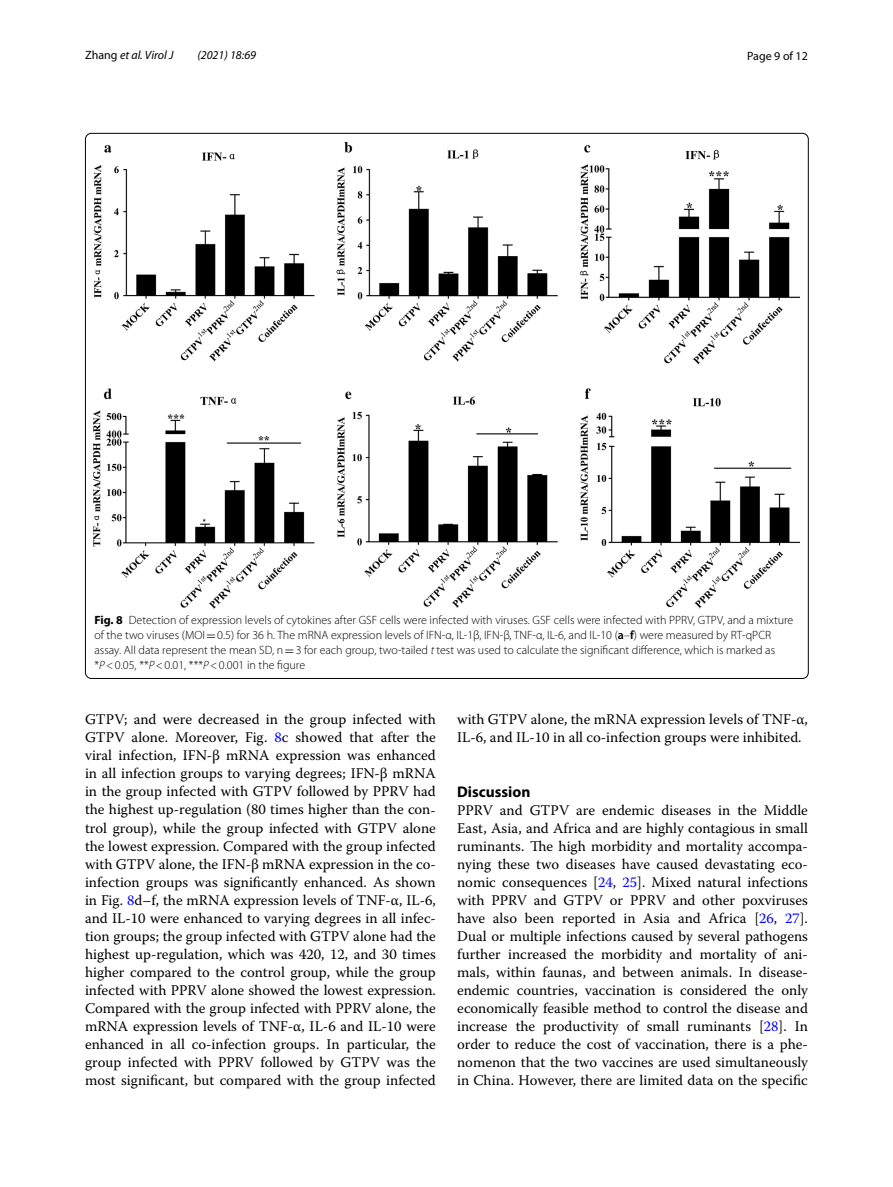
<style>
.page{position:relative;width:893px;height:1187px;background:#fff}
.page>*{position:absolute;margin:0;border:0;box-sizing:border-box;transform-origin:0 0}
.t1{font:700 15.45px "Myriad Pro";color:#000}
.t2{font:14.7px/18px "Warnock Pro";color:#000;text-align:justify}
.t3{font:300 12px/15px "Myriad Pro";color:#000}
.t4{font:italic 12px "Myriad Pro";color:#000}
.t5{font:12px "Myriad Pro";color:#000}
.s1{font-style:normal}
.s2{font-weight:700}
.s3{font-family:"MTSY";font-weight:400}
.s4{font-weight:600}
.s5{font-style:italic}
.s6{color:#00f}
</style>
<div class="page">
<img style="left:94px;top:142px;width:706px;height:466px">
<p class="t4" style="left:85px;top:48px;width:90px"><span class="s1">Zhang</span> et al. Virol J</p>
<p class="t4" style="left:197px;top:48px;width:60px">(2021) 18:69</p>
<p class="t5" style="left:747px;top:48px;width:62px">Page 9 of 12</p>
<p class="t3" style="left:94px;top:612px;width:700px"><span class="s2">Fig. 8</span> Detection of expression levels of cytokines after GSF cells were infected with viruses. GSF cells were infected with PPRV, GTPV, and a mixture of the two viruses (MOI<span class="s3">=</span>0.5) for 36 h. The mRNA expression levels of IFN-α, IL-1β, IFN-β, TNF-α, IL-6, and IL-10 (<span class="s4">a</span>–<span class="s4">f</span>) were measured by RT-qPCR assay. All data represent the mean SD, n<span class="s3">=</span>3 for each group, two-tailed <span class="s5">t</span> test was used to calculate the significant difference, which is marked as *<span class="s5">P</span>&lt;0.05, **<span class="s5">P</span>&lt;0.01, ***<span class="s5">P</span>&lt;0.001 in the figure</p>
<p class="t2" style="left:85px;top:710px;width:352px">GTPV; and were decreased in the group infected with GTPV alone. Moreover, Fig. <span class="s6">8</span>c showed that after the viral infection, IFN-β mRNA expression was enhanced in all infection groups to varying degrees; IFN-β mRNA in the group infected with GTPV followed by PPRV had the highest up-regulation (80 times higher than the con&shy;trol group), while the group infected with GTPV alone the lowest expression. Compared with the group infected with GTPV alone, the IFN-β mRNA expression in the co&shy;infection groups was significantly enhanced. As shown in Fig. <span class="s6">8</span>d–f, the mRNA expression levels of TNF-α, IL-6, and IL-10 were enhanced to varying degrees in all infec&shy;tion groups; the group infected with GTPV alone had the highest up-regulation, which was 420, 12, and 30 times higher compared to the control group, while the group infected with PPRV alone showed the lowest expression.<br>Compared with the group infected with PPRV alone, the mRNA expression levels of TNF-α, IL-6 and IL-10 were enhanced in all co-infection groups. In particular, the group infected with PPRV followed by GTPV was the most significant, but compared with the group infected</p>
<p class="t2" style="left:457px;top:710px;width:352px">with GTPV alone, the mRNA expression levels of TNF-α,<br>IL-6, and IL-10 in all co-infection groups were inhibited.</p>
<p class="t1" style="left:457px;top:782px;width:75px">Discussion</p>
<p class="t2" style="left:457px;top:801px;width:352px">PPRV and GTPV are endemic diseases in the Middle East, Asia, and Africa and are highly contagious in small ruminants. The high morbidity and mortality accompa&shy;nying these two diseases have caused devastating eco&shy;nomic consequences [<span class="s6">24</span>, <span class="s6">25</span>]. Mixed natural infections with PPRV and GTPV or PPRV and other poxviruses have also been reported in Asia and Africa [<span class="s6">26</span>, <span class="s6">27</span>].<br>Dual or multiple infections caused by several pathogens further increased the morbidity and mortality of ani&shy;mals, within faunas, and between animals. In disease&shy;endemic countries, vaccination is considered the only economically feasible method to control the disease and increase the productivity of small ruminants [<span class="s6">28</span>]. In order to reduce the cost of vaccination, there is a phe&shy;nomenon that the two vaccines are used simultaneously in China. However, there are limited data on the specific</p>
</div>
